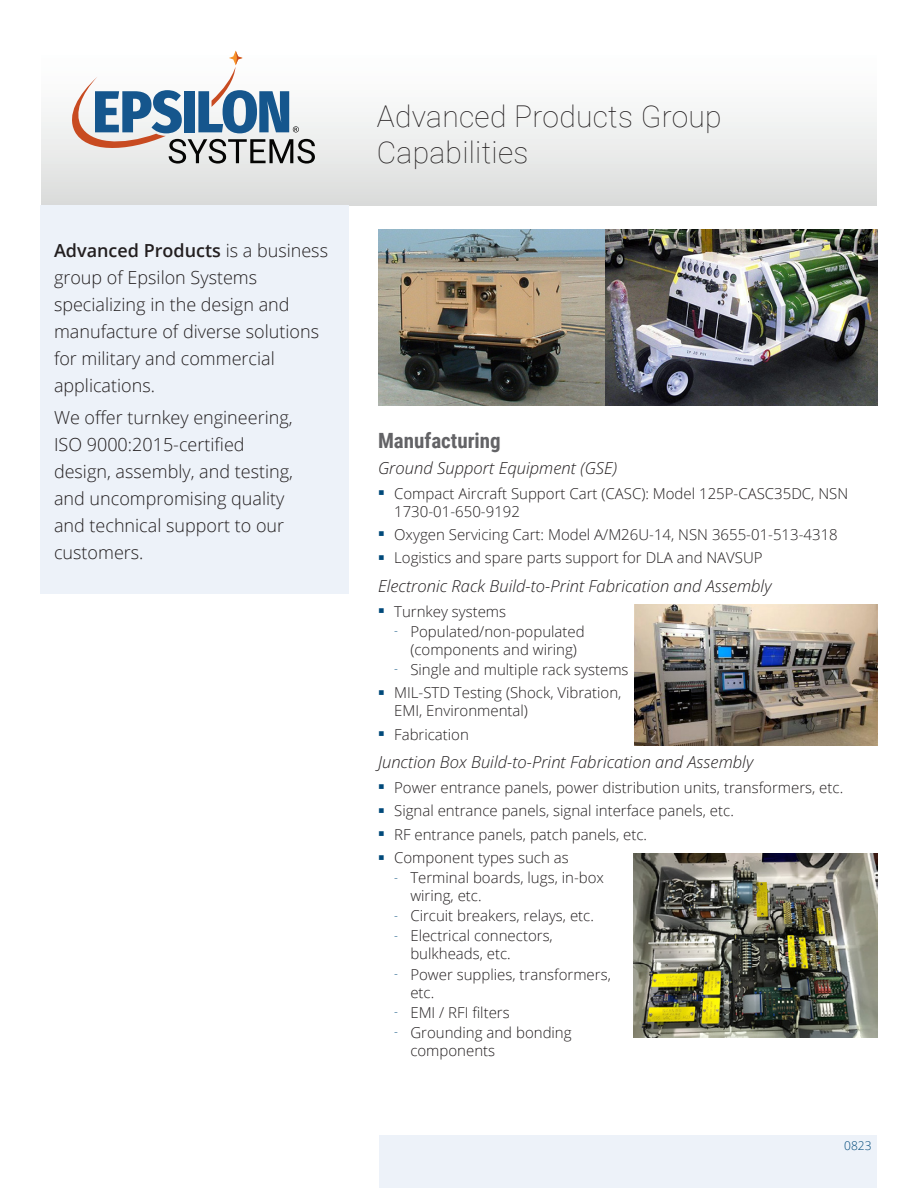
<style>
.page{position:relative;width:918px;height:1188px;background:#fff}
.page>*{position:absolute;margin:0;border:0;box-sizing:border-box;transform-origin:0 0}
.t1{font:100 30px/36px "Roboto";letter-spacing:.01em;color:#231f20}
.t2{font:700 21px "Roboto Condensed";color:#636366}
.t3{font:300 18px/27px "Open Sans";color:#231f20}
.t4{font:italic 300 16.5px "Open Sans";color:#231f20}
.t5{font:300 15px/18px "Open Sans";color:#231f20}
.t6{font:300 12px "Open Sans";color:#00497a}
.s1{font-weight:600}
.s2{font-size:12px;color:#00497a}
</style>
<div class="page">
<div style="left:41px;top:41px;width:836px;height:164px;background:linear-gradient(to bottom,#fff,#dddedd)"></div>
<div style="left:40px;top:205px;width:309px;height:389px;background:#edf2f9"></div>
<svg style="left:72px;top:51px;width:243px;height:113px"></svg>
<img style="left:378px;top:230px;width:228px;height:175px">
<img style="left:634px;top:605px;width:244px;height:140px">
<img style="left:606px;top:230px;width:272px;height:175px">
<img style="left:633px;top:854px;width:245px;height:183px">
<div style="left:379px;top:1135px;width:498px;height:52px;background:#edf2f9"></div>
<p class="t3" style="left:54px;top:236px;width:276px"><span class="s1">Advanced Products</span> is a business group of Epsilon Systems specializing in the design and manufacture of diverse solutions for military and commercial applications.</p>
<p class="t3" style="left:54px;top:404px;width:241px">We offer turnkey engineering,<br>ISO 9000:2015-certified design, assembly, and testing, and uncompromising quality and technical support to our customers.</p>
<h1 class="t1" style="left:377px;top:97px;width:346px">Advanced Products Group<br>Capabilities</h1>
<h2 class="t2" style="left:378px;top:426px;width:124px">Manufacturing</h2>
<p class="t4" style="left:378px;top:457px;width:241px">Ground Support Equipment (GSE)</p>
<p class="t5" style="left:394px;top:484px;width:455px">Compact Aircraft Support Cart (CASC): Model 125P-CASC35DC, NSN<br>1730-01-650-9192</p>
<p class="t5" style="left:394px;top:522px;width:445px;line-height:23.4px">Oxygen Servicing Cart: Model A/M26U-14, NSN 3655-01-513-4318<br>Logistics and spare parts support for DLA and NAVSUP</p>
<p class="t4" style="left:378px;top:574px;width:395px">Electronic Rack Build-to-Print Fabrication and Assembly</p>
<p class="t5" style="left:394px;top:602px;width:114px">Turnkey systems</p>
<p class="t5" style="left:394px;top:622px;width:192px;text-align:center"><span class="s2">-</span> Populated/non-populated (components and wiring)</p>
<p class="t5" style="left:394px;top:657px;width:236px;line-height:23.4px"><span class="s2">-</span> Single and multiple rack systems<br>MIL-STD Testing (Shock, Vibration,</p>
<p class="t5" style="left:394px;top:699px;width:135px;line-height:23.4px">EMI, Environmental)<br>Fabrication</p>
<p class="t4" style="left:378px;top:751px;width:377px">Junction Box Build-to-Print Fabrication and Assembly</p>
<p class="t5" style="left:394px;top:775px;width:451px;line-height:23.4px">Power entrance panels, power distribution units, transformers, etc.<br>Signal entrance panels, signal interface panels, etc.<br>RF entrance panels, patch panels, etc.<br>Component types such as</p>
<p class="t5" style="left:410px;top:868px;width:195px;text-indent:-16px"><span class="s2">-</span> Terminal boards, lugs, in-box wiring, etc.</p>
<p class="t5" style="left:394px;top:906px;width:201px"><span class="s2">-</span> Circuit breakers, relays, etc.</p>
<p class="t5" style="left:410px;top:927px;width:144px;text-indent:-16px"><span class="s2">-</span> Electrical connectors, bulkheads, etc.</p>
<p class="t5" style="left:410px;top:965px;width:202px;text-indent:-16px"><span class="s2">-</span> Power supplies, transformers, etc.</p>
<p class="t5" style="left:394px;top:1003px;width:117px"><span class="s2">-</span> EMI / RFI filters</p>
<p class="t5" style="left:410px;top:1023px;width:163px;text-indent:-16px"><span class="s2">-</span> Grounding and bonding components</p>
<p class="t6" style="left:844px;top:1138px;width:29px">0823</p>
</div>
